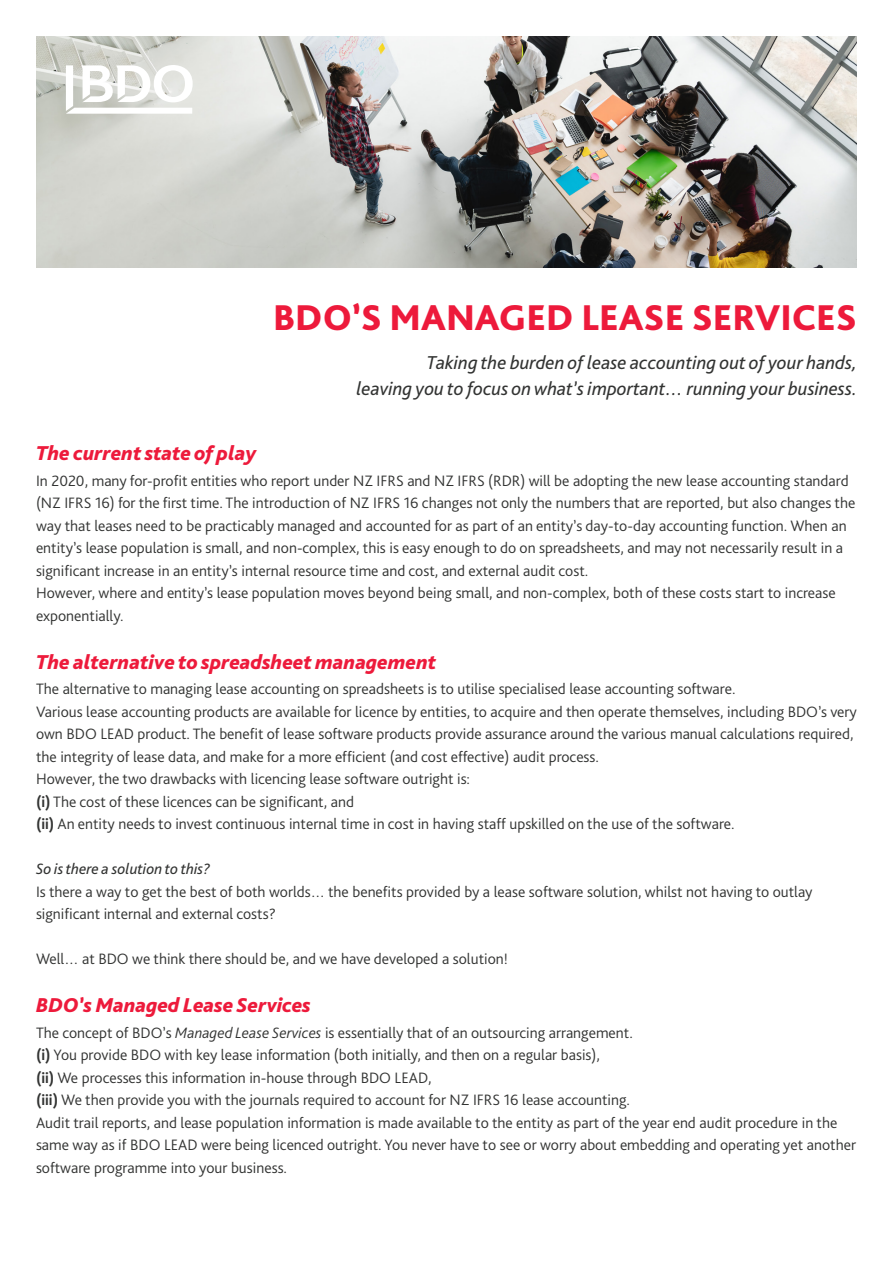
<style>
.page{position:relative;width:893px;height:1263px;background:#fff}
.page>*{position:absolute;margin:0;border:0;box-sizing:border-box;transform-origin:0 0}
.t1{font:800 37.5px "Bliss Pro";color:#ed1a3b}
.t2{font:italic 800 21px "Bliss Pro";color:#ed1a3b}
.t3{font:italic 19.5px "Bliss Pro";color:#323332}
.t4{font:300 15.75px/22.5px "Bliss Pro";color:#323332}
.t5{font:italic 15.75px "Bliss Pro";color:#323332}
.s1{font-weight:700}
.s2{font-style:italic}
</style>
<div class="page">
<img style="left:36px;top:36px;width:821px;height:232px">
<svg style="left:66px;top:65px;width:127px;height:49px"></svg>
<p class="t1" style="left:273px;top:295px;width:585px">BDO’S MANAGED LEASE SERVICES</p>
<p class="t3" style="left:427px;top:351px;width:432px">Taking the burden of lease accounting out of your hands,</p>
<p class="t3" style="left:356px;top:376px;width:502px">leaving you to focus on what’s important… running your business.</p>
<p class="t2" style="left:36px;top:440px;width:222px">The current state of play</p>
<p class="t4" style="left:36px;top:469px;width:821px">In 2020, many for-profit entities who report under NZ IFRS and NZ IFRS (RDR) will be adopting the new lease accounting standard (NZ IFRS 16) for the first time. The introduction of NZ IFRS 16 changes not only the numbers that are reported, but also changes the way that leases need to be practicably managed and accounted for as part of an entity’s day-to-day accounting function. When an entity’s lease population is small, and non-complex, this is easy enough to do on spreadsheets, and may not necessarily result in a significant increase in an entity’s internal resource time and cost, and external audit cost.</p>
<p class="t4" style="left:36px;top:581px;width:801px">However, where and entity’s lease population moves beyond being small, and non-complex, both of these costs start to increase exponentially.</p>
<p class="t2" style="left:36px;top:649px;width:402px">The alternative to spreadsheet management</p>
<p class="t4" style="left:36px;top:677px;width:701px">The alternative to managing lease accounting on spreadsheets is to utilise specialised lease accounting software.</p>
<p class="t4" style="left:36px;top:700px;width:822px">Various lease accounting products are available for licence by entities, to acquire and then operate themselves, including BDO’s very own BDO LEAD product. The benefit of lease software products provide assurance around the various manual calculations required, the integrity of lease data, and make for a more efficient (and cost effective) audit process.</p>
<p class="t4" style="left:36px;top:767px;width:436px">However, the two drawbacks with licencing lease software outright is:</p>
<p class="t4" style="left:36px;top:790px;width:320px"><span class="s1">(i)</span> The cost of these licences can be significant, and</p>
<p class="t4" style="left:36px;top:812px;width:700px"><span class="s1">(ii)</span> An entity needs to invest continuous internal time in cost in having staff upskilled on the use of the software.</p>
<p class="t5" style="left:36px;top:859px;width:176px">So is there a solution to this?</p>
<p class="t4" style="left:36px;top:880px;width:778px">Is there a way to get the best of both worlds… the benefits provided by a lease software solution, whilst not having to outlay significant internal and external costs?</p>
<p class="t4" style="left:36px;top:947px;width:474px">Well… at BDO we think there should be, and we have developed a solution!</p>
<p class="t2" style="left:36px;top:992px;width:276px">BDO’s Managed Lease Services</p>
<p class="t4" style="left:36px;top:1021px;width:598px">The concept of BDO’s <span class="s2">Managed Lease Services</span> is essentially that of an outsourcing arrangement.</p>
<p class="t4" style="left:36px;top:1043px;width:565px"><span class="s1">(i)</span> You provide BDO with key lease information (both initially, and then on a regular basis),</p>
<p class="t4" style="left:36px;top:1066px;width:397px"><span class="s1">(ii)</span> We processes this information in-house through BDO LEAD,</p>
<p class="t4" style="left:36px;top:1088px;width:596px"><span class="s1">(iii)</span> We then provide you with the journals required to account for NZ IFRS 16 lease accounting.</p>
<p class="t4" style="left:36px;top:1111px;width:821px">Audit trail reports, and lease population information is made available to the entity as part of the year end audit procedure in the same way as if BDO LEAD were being licenced outright. You never have to see or worry about embedding and operating yet another software programme into your business.</p>
</div>
